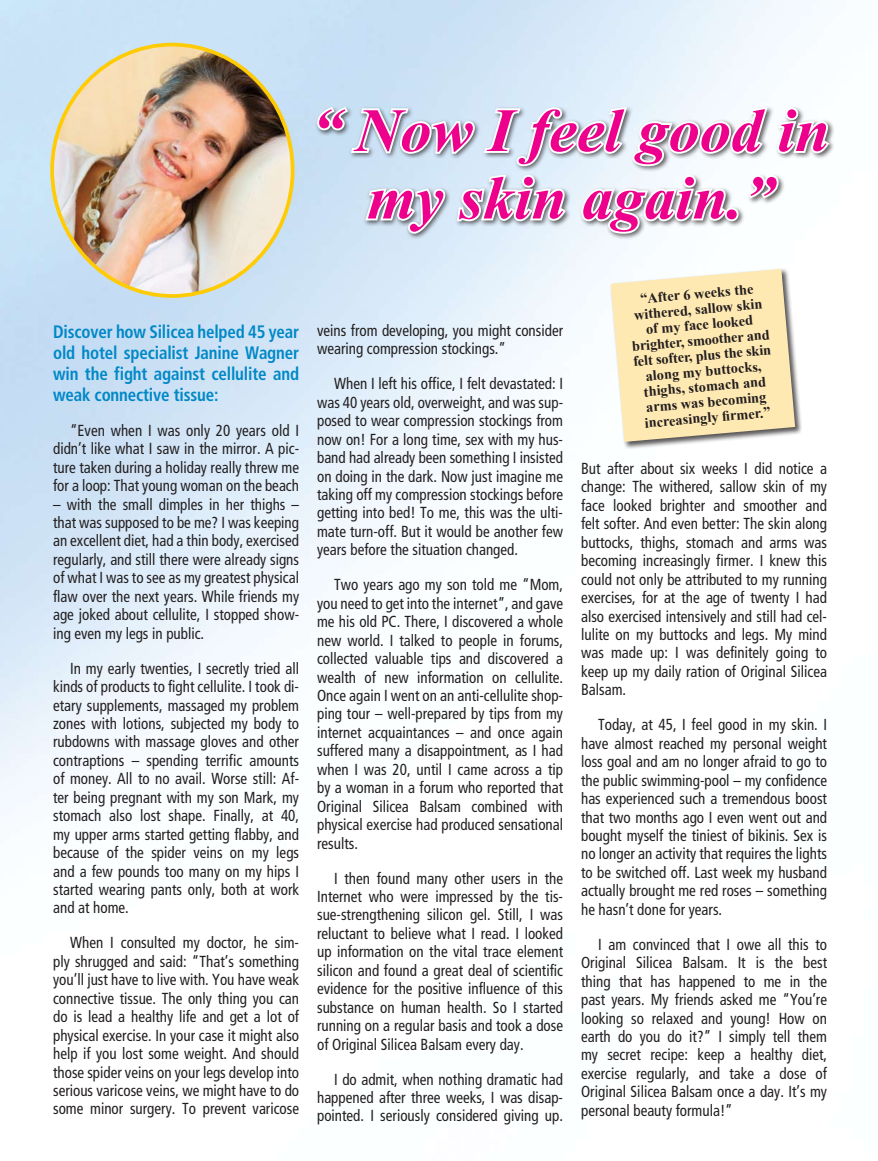
<style>
.page{position:relative;width:878px;height:1161px;background:#fff}
.page>*{position:absolute;margin:0;border:0;box-sizing:border-box;transform-origin:0 0}
.t1{font:italic 700 61.5px/67.5px "Times New Roman";color:#ec008c;text-align:center}
.t2{font:700 condensed 18px/21px "Frutiger";letter-spacing:-.01em;color:#0088c7;text-align:justify;scale:.94 1}
.t3{font:condensed 16.05px/18.5px "Frutiger";color:#231f20;text-align:justify;scale:.94 1}
.t4{font:700 14.4px/15.5px "Times New Roman";color:#231f20;text-align:center}
</style>
<div class="page">
<img style="left:0;top:0;width:818px;height:805px">
<div style="left:315px;top:105px;width:520px;height:135px;background:#231f20;opacity:.7"></div>
<svg style="left:315px;top:104px;width:516px;height:133px"></svg>
<img style="left:52px;top:45px;width:240px;height:251px">
<div style="left:609px;top:267px;width:193px;height:182px;background:#231f20;opacity:.75"></div>
<svg style="left:610px;top:269px;width:185px;height:173px;background:#f8e6b7"></svg>
<h1 class="t1" style="left:312px;top:96px;width:519px">“ Now I feel good in my skin again.”</h1>
<p class="t2" style="left:53px;top:321px;width:263px">Discover how Silicea helped 45 year old hotel specialist Janine Wagner win the fight against cellulite and weak connective tissue:</p>
<p class="t3" style="left:53px;top:421px;width:263px;text-indent:17px">“Even when I was only 20 years old I didn’t like what I saw in the mirror. A pic&shy;ture taken during a holiday really threw me for a loop: That young woman on the beach</p>
<p class="t3" style="left:53px;top:495px;width:263px">– with the small dimples in her thighs – that was supposed to be me? I was keeping an excellent diet, had a thin body, exercised regularly, and still there were already signs of what I was to see as my greatest physical flaw over the next years. While friends my age joked about cellulite, I stopped show&shy;ing even my legs in public.</p>
<p class="t3" style="left:53px;top:659px;width:263px;text-indent:17px">In my early twenties, I secretly tried all kinds of products to fight cellulite. I took di&shy;etary supplements, massaged my problem zones with lotions, subjected my body to rubdowns with massage gloves and other contraptions – spending terrific amounts of money. All to no avail. Worse still: Af&shy;ter being pregnant with my son Mark, my stomach also lost shape. Finally, at 40, my upper arms started getting flabby, and because of the spider veins on my legs and a few pounds too many on my hips I started wearing pants only, both at work and at home.</p>
<p class="t3" style="left:53px;top:934px;width:263px;text-indent:17px">When I consulted my doctor, he sim&shy;ply shrugged and said: “That’s something you’ll just have to live with. You have weak connective tissue. The only thing you can do is lead a healthy life and get a lot of physical exercise. In your case it might also help if you lost some weight. And should those spider veins on your legs develop into serious varicose veins, we might have to do some minor surgery. To prevent varicose</p>
<p class="t3" style="left:317px;top:321px;width:263px">veins from developing, you might consider wearing compression stockings.”</p>
<p class="t3" style="left:317px;top:375px;width:263px;text-indent:17px">When I left his office, I felt devastated: I was 40 years old, overweight, and was sup&shy;posed to wear compression stockings from now on! For a long time, sex with my hus&shy;band had already been something I insisted on doing in the dark. Now just imagine me taking off my compression stockings before getting into bed! To me, this was the ulti&shy;mate turn-off. But it would be another few years before the situation changed.</p>
<p class="t3" style="left:317px;top:576px;width:263px;text-indent:17px">Two years ago my son told me “Mom, you need to get into the internet”, and gave me his old PC. There, I discovered a whole new world. I talked to people in forums, collected valuable tips and discovered a wealth of new information on cellulite.<br>Once again I went on an anti-cellulite shop&shy;ping tour – well-prepared by tips from my internet acquaintances – and once again suffered many a disappointment, as I had when I was 20, until I came across a tip by a woman in a forum who reported that Original Silicea Balsam combined with physical exercise had produced sensational results.</p>
<p class="t3" style="left:317px;top:869px;width:263px;text-indent:17px">I then found many other users in the Internet who were impressed by the tis&shy;sue-strengthening silicon gel. Still, I was reluctant to believe what I read. I looked up information on the vital trace element silicon and found a great deal of scientific evidence for the positive influence of this substance on human health. So I started running on a regular basis and took a dose of Original Silicea Balsam every day.</p>
<p class="t3" style="left:317px;top:1070px;width:263px;text-indent:17px">I do admit, when nothing dramatic had happened after three weeks, I was disap&shy;pointed. I seriously considered giving up.</p>
<p class="t4" style="left:627px;top:292px;width:140px;rotate:-5deg">“After 6 weeks the withered, sallow skin of my face looked brighter, smoother and felt softer, plus the skin along my buttocks, thighs, stomach and arms was becoming increasingly fi rmer.”</p>
<p class="t3" style="left:581px;top:459px;width:263px">But after about six weeks I did notice a change: The withered, sallow skin of my face looked brighter and smoother and felt softer. And even better: The skin along buttocks, thighs, stomach and arms was becoming increasingly firmer. I knew this could not only be attributed to my running exercises, for at the age of twenty I had also exercised intensively and still had cel&shy;lulite on my buttocks and legs. My mind was made up: I was definitely going to keep up my daily ration of Original Silicea Balsam.</p>
<p class="t3" style="left:581px;top:716px;width:263px;text-indent:17px">Today, at 45, I feel good in my skin. I have almost reached my personal weight loss goal and am no longer afraid to go to the public swimming-pool – my confidence has experienced such a tremendous boost that two months ago I even went out and bought myself the tiniest of bikinis. Sex is no longer an activity that requires the lights to be switched off. Last week my husband actually brought me red roses – something he hasn’t done for years.</p>
<p class="t3" style="left:581px;top:935px;width:263px;text-indent:17px">I am convinced that I owe all this to Original Silicea Balsam. It is the best thing that has happened to me in the past years. My friends asked me “You’re looking so relaxed and young! How on earth do you do it?” I simply tell them my secret recipe: keep a healthy diet, exercise regularly, and take a dose of Original Silicea Balsam once a day. It’s my personal beauty formula!”</p>
</div>
